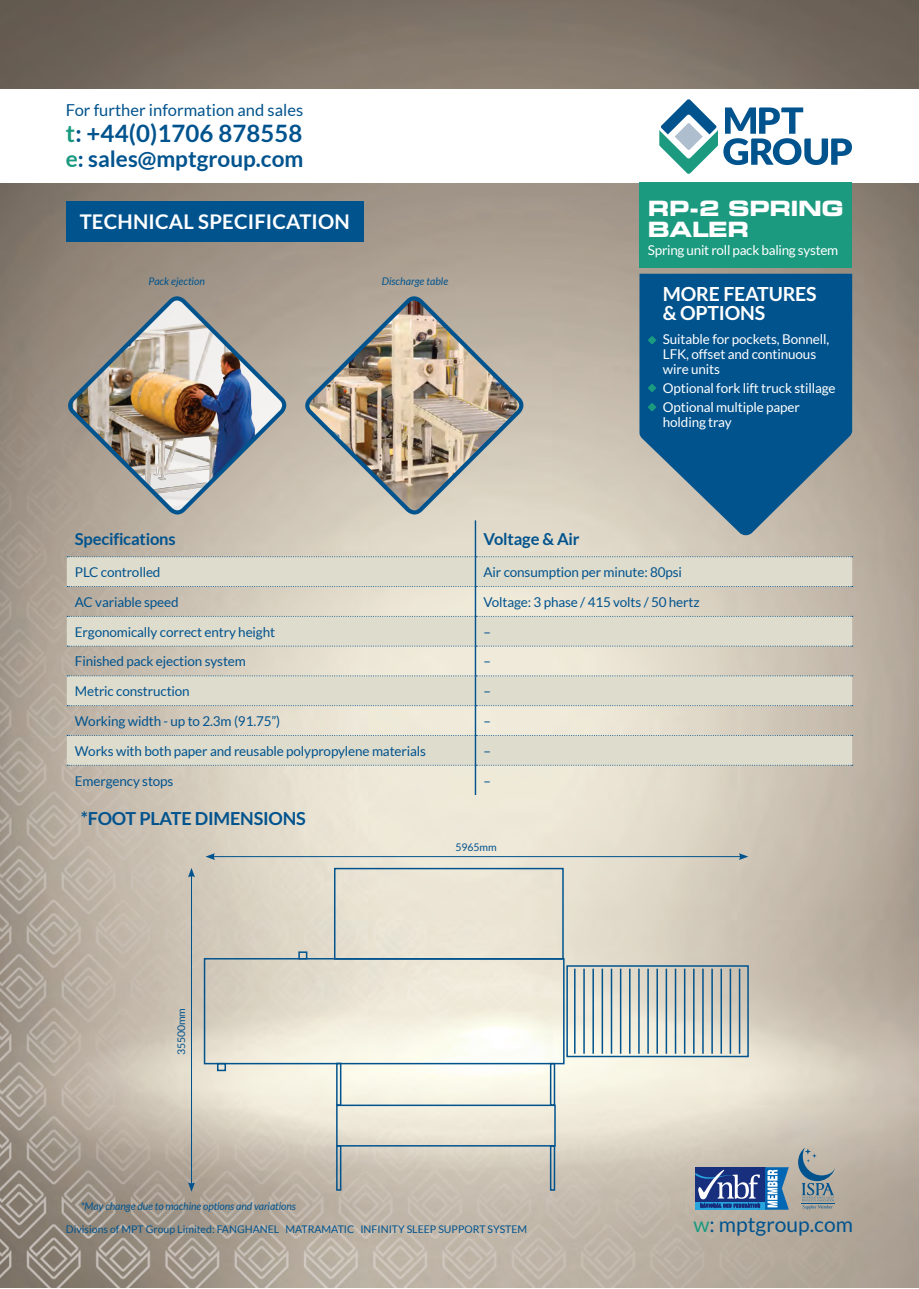
<style>
.page{position:relative;width:919px;height:1289px;background:#fff}
.page>*{position:absolute;margin:0;border:0;box-sizing:border-box;transform-origin:0 0}
.t1{font:700 24px "Lato";letter-spacing:.005em;color:#01538e}
.t2{font:700 22.5px "Lato";color:#01538e}
.t3{font:700 expanded 21px/21px "Square 721 BT";letter-spacing:-.02em;color:#fff}
.t4{font:21px "Lato";color:#01538e}
.t5{font:700 20.25px "Lato";letter-spacing:.01em;color:#fff}
.t6{font:700 19.5px/19.5px "Lato";letter-spacing:-.01em;color:#fff}
.t7{font:700 18px "Lato";letter-spacing:-.01em;color:#01538e}
.t8{font:16.5px "Lato";color:#01538e}
.t9{font:700 16.5px "Lato";letter-spacing:-.01em;color:#01538e}
.t10{font:13.5px "Lato";letter-spacing:-.01em;color:#01538e}
.t11{font:13.5px/15px "Lato";letter-spacing:-.01em;color:#fff}
.t12{font:10.5px "Lato";color:#01538e}
.t13{font:italic 10.5px "Lato";letter-spacing:-.01em;color:#01538e}
.s1{color:#1b9a7f}
</style>
<div class="page">
<img style="left:0;top:0;width:918px;height:1287px">
<svg style="left:639px;top:274px;width:213px;height:261px;background:#256693"></svg>
<svg style="left:647px;top:335px;width:9px;height:10px"></svg>
<svg style="left:647px;top:383px;width:9px;height:9px"></svg>
<svg style="left:647px;top:402px;width:9px;height:9px"></svg>
<div style="left:0;top:89px;width:918px;height:94px;background:#fff"></div>
<svg style="left:659px;top:99px;width:192px;height:75px"></svg>
<div style="left:639px;top:183px;width:213px;height:85px;background:#1b9a7f"></div>
<div style="left:66px;top:202px;width:298px;height:40px;background:#01538e"></div>
<svg style="left:695px;top:1201px;width:70px;height:8px"></svg>
<div style="left:695px;top:1167px;width:70px;height:34px;background:#182f7e"></div>
<svg style="left:695px;top:1169px;width:64px;height:38px"></svg>
<svg style="left:765px;top:1167px;width:23px;height:42px"></svg>
<svg style="left:798px;top:1147px;width:37px;height:62px;background:#919c9f"></svg>
<img style="left:67px;top:295px;width:221px;height:224px">
<img style="left:304px;top:295px;width:221px;height:224px">
<svg style="left:67px;top:557px;width:785px;height:208px;background:#dcd8c9"></svg>
<hr style="left:474px;top:520px;width:2px;height:36px;background:#01538e">
<hr style="left:474px;top:557px;width:2px;height:29px;background:#01538e">
<hr style="left:474px;top:587px;width:2px;height:29px;background:#01538e">
<hr style="left:474px;top:616px;width:2px;height:29px;background:#01538e">
<hr style="left:474px;top:646px;width:2px;height:29px;background:#01538e">
<hr style="left:474px;top:676px;width:2px;height:29px;background:#01538e">
<hr style="left:474px;top:706px;width:2px;height:29px;background:#01538e">
<hr style="left:474px;top:735px;width:2px;height:30px;background:#01538e">
<hr style="left:474px;top:765px;width:2px;height:30px;background:#01538e">
<svg style="left:67px;top:556px;width:785px;height:1px"></svg>
<svg style="left:67px;top:586px;width:785px;height:1px"></svg>
<svg style="left:67px;top:616px;width:785px;height:1px"></svg>
<svg style="left:67px;top:645px;width:785px;height:1px"></svg>
<svg style="left:67px;top:675px;width:785px;height:1px"></svg>
<svg style="left:67px;top:705px;width:785px;height:1px"></svg>
<svg style="left:67px;top:735px;width:785px;height:1px"></svg>
<svg style="left:67px;top:765px;width:785px;height:1px"></svg>
<div style="left:334px;top:867px;width:229px;height:92px;border:2px solid #01538e"></div>
<div style="left:336px;top:1062px;width:5px;height:43px;border:2px solid #01538e"></div>
<div style="left:336px;top:1145px;width:5px;height:45px;border:2px solid #01538e"></div>
<div style="left:550px;top:1062px;width:5px;height:43px;border:2px solid #01538e"></div>
<div style="left:550px;top:1145px;width:5px;height:45px;border:2px solid #01538e"></div>
<div style="left:298px;top:951px;width:9px;height:8px;border:2px solid #01538e"></div>
<div style="left:217px;top:1062px;width:9px;height:9px;border:2px solid #01538e"></div>
<div style="left:204px;top:958px;width:360px;height:106px;border:2px solid #01538e"></div>
<div style="left:566px;top:965px;width:182px;height:92px;border:2px solid #01538e"></div>
<div style="left:336px;top:1104px;width:219px;height:42px;border:2px solid #01538e"></div>
<hr style="left:574px;top:968px;width:1px;height:85px;background:#01538e">
<hr style="left:583px;top:968px;width:1px;height:85px;background:#01538e">
<hr style="left:592px;top:968px;width:2px;height:85px;background:#01538e">
<hr style="left:601px;top:968px;width:2px;height:85px;background:#01538e">
<hr style="left:610px;top:968px;width:2px;height:85px;background:#01538e">
<hr style="left:620px;top:968px;width:1px;height:85px;background:#01538e">
<hr style="left:629px;top:968px;width:1px;height:85px;background:#01538e">
<hr style="left:638px;top:968px;width:1px;height:85px;background:#01538e">
<hr style="left:647px;top:968px;width:1px;height:85px;background:#01538e">
<hr style="left:656px;top:968px;width:2px;height:85px;background:#01538e">
<hr style="left:665px;top:968px;width:2px;height:85px;background:#01538e">
<hr style="left:674px;top:968px;width:2px;height:85px;background:#01538e">
<hr style="left:684px;top:968px;width:1px;height:85px;background:#01538e">
<hr style="left:693px;top:968px;width:1px;height:85px;background:#01538e">
<hr style="left:702px;top:968px;width:1px;height:85px;background:#01538e">
<hr style="left:711px;top:968px;width:1px;height:85px;background:#01538e">
<hr style="left:720px;top:968px;width:2px;height:85px;background:#01538e">
<hr style="left:729px;top:968px;width:2px;height:85px;background:#01538e">
<hr style="left:738px;top:968px;width:2px;height:85px;background:#01538e">
<hr style="left:212px;top:856px;width:529px;height:1px;background:#01538e">
<svg style="left:205px;top:853px;width:10px;height:7px"></svg>
<svg style="left:738px;top:853px;width:10px;height:7px"></svg>
<hr style="left:191px;top:874px;width:1px;height:310px;background:#01538e">
<svg style="left:188px;top:867px;width:7px;height:10px"></svg>
<svg style="left:188px;top:1182px;width:7px;height:9px"></svg>
<p class="t8" style="left:66px;top:101px;width:239px">For further information and sales</p>
<h1 class="t1" style="left:66px;top:119px;width:238px"><span class="s1">t</span>: +44(0)1706 878558</h1>
<h2 class="t2" style="left:66px;top:146px;width:239px"><span class="s1">e</span>: sales@mptgroup.com</h2>
<h3 class="t5" style="left:80px;top:210px;width:272px">TECHNICAL SPECIFICATION</h3>
<p class="t13" style="left:148px;top:275px;width:58px">Pack ejection</p>
<p class="t13" style="left:381px;top:275px;width:68px">Discharge table</p>
<h3 class="t3" style="left:648px;top:198px;width:197px">RP-2 SPRING<br>BALER</h3>
<p class="t11" style="left:648px;top:242px;width:192px">Spring unit roll pack baling system</p>
<h3 class="t6" style="left:662px;top:283px;width:155px">MORE FEATURES &amp; OPTIONS</h3>
<p class="t11" style="left:662px;top:331px;width:168px">Suitable for pockets, Bonnell,<br>LFK, offset and continuous wire units</p>
<p class="t11" style="left:662px;top:378px;width:174px;line-height:19.2px">Optional fork lift truck stillage<br>Optional multiple paper</p>
<p class="t11" style="left:662px;top:415px;width:70px">holding tray</p>
<p class="t9" style="left:75px;top:530px;width:102px">Specifications</p>
<p class="t9" style="left:483px;top:530px;width:97px">Voltage &amp; Air</p>
<p class="t10" style="left:75px;top:564px;width:87px">PLC controlled</p>
<p class="t10" style="left:483px;top:564px;width:200px">Air consumption per minute: 80psi</p>
<p class="t10" style="left:75px;top:594px;width:105px">AC variable speed</p>
<p class="t10" style="left:483px;top:594px;width:217px">Voltage: 3 phase / 415 volts / 50 hertz</p>
<p class="t10" style="left:75px;top:624px;width:202px">Ergonomically correct entry height</p>
<p class="t10" style="left:483px;top:624px;width:9px">–</p>
<p class="t10" style="left:75px;top:654px;width:172px">Finished pack ejection system</p>
<p class="t10" style="left:483px;top:654px;width:9px">–</p>
<p class="t10" style="left:75px;top:683px;width:116px">Metric construction</p>
<p class="t10" style="left:483px;top:683px;width:9px">–</p>
<p class="t10" style="left:75px;top:713px;width:207px">Working width - up to 2.3m (91.75”)</p>
<p class="t10" style="left:483px;top:713px;width:9px">–</p>
<p class="t10" style="left:75px;top:743px;width:352px">Works with both paper and reusable polypropylene materials</p>
<p class="t10" style="left:483px;top:743px;width:9px">–</p>
<p class="t10" style="left:75px;top:773px;width:100px">Emergency stops</p>
<p class="t10" style="left:483px;top:773px;width:9px">–</p>
<h3 class="t7" style="left:81px;top:808px;width:226px">*FOOT PLATE DIMENSIONS</h3>
<p class="t12" style="left:175px;top:1055px;width:49px;rotate:-90deg">35500mm</p>
<p class="t12" style="left:455px;top:841px;width:43px">5965mm</p>
<p class="t13" style="left:81px;top:1199px;width:216px">*May change due to machine options and variations</p>
<p class="t12" style="left:66px;top:1222px;width:463px">Divisions of MPT Group Limited: FANGHANEL MATRAMATIC INFINITY SLEEP SUPPORT SYSTEM</p>
<h3 class="t4" style="left:693px;top:1212px;width:161px"><span class="s1">w</span>: mptgroup.com</h3>
</div>
